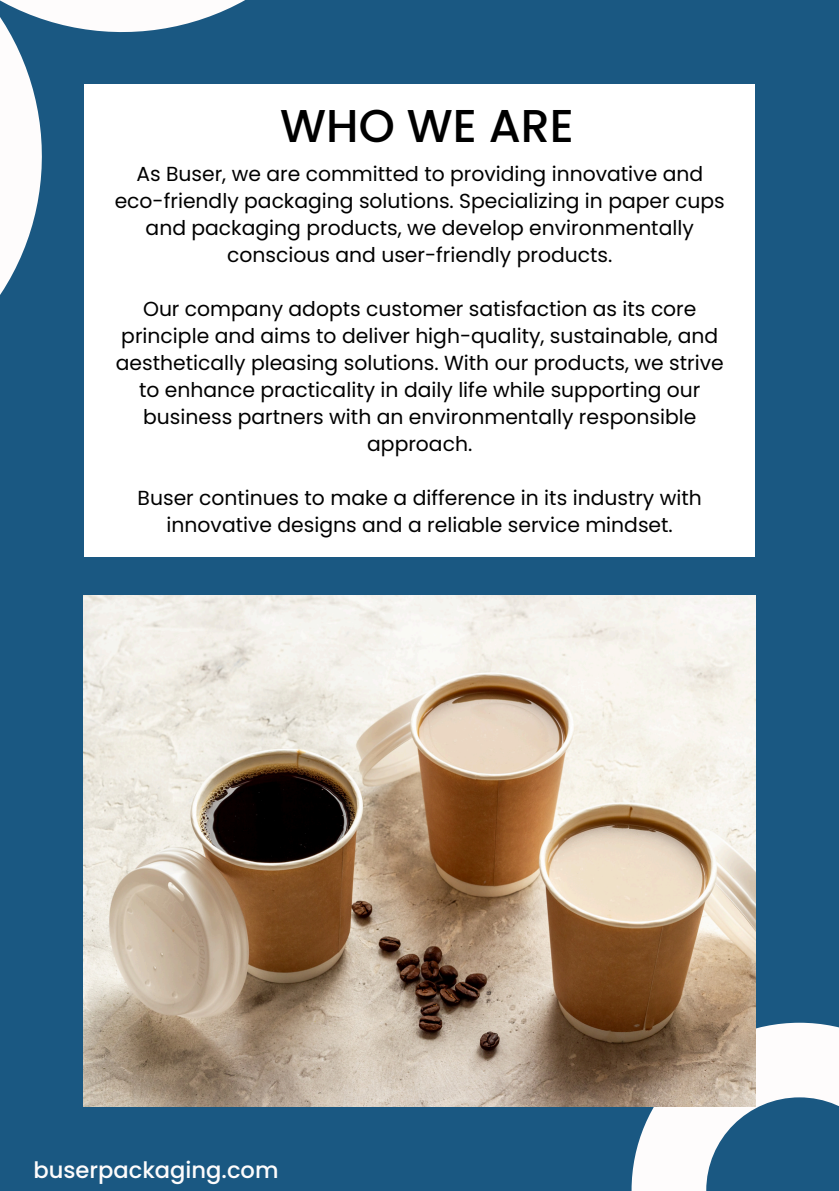
<style>
.page{position:relative;width:839px;height:1191px;background:#fff}
.page>*{position:absolute;margin:0;border:0;box-sizing:border-box;transform-origin:0 0}
.t1{font:500 46px "Poppins";color:#000}
.t2{font:500 22.6px "Poppins";color:#fefcfc}
.t3{font:20.4px/27px "Poppins";color:#000;text-align:center}
</style>
<div class="page">
<div style="left:0;top:0;width:838px;height:1191px;background:#1a5882"></div>
<svg style="left:0;top:0;width:245px;height:295px"></svg>
<div style="left:84px;top:84px;width:670px;height:473px;background:#fff"></div>
<svg style="left:631px;top:1023px;width:207px;height:168px"></svg>
<img style="left:84px;top:595px;width:671px;height:512px">
<p class="t1" style="left:280px;top:94px;width:295px">WHO WE ARE</p>
<h1 class="t3" style="left:115px;top:161px;width:611px">As Buser, we are committed to providing innovative and eco-friendly packaging solutions. Specializing in paper cups and packaging products, we develop environmentally conscious and user-friendly products.</h1>
<p class="t3" style="left:116px;top:296px;width:609px">Our company adopts customer satisfaction as its core principle and aims to deliver high-quality, sustainable, and aesthetically pleasing solutions. With our products, we strive to enhance practicality in daily life while supporting our business partners with an environmentally responsible approach.</p>
<p class="t3" style="left:138px;top:485px;width:565px">Buser continues to make a difference in its industry with innovative designs and a reliable service mindset.</p>
<p class="t2" style="left:33px;top:1154px;width:246px">buserpackaging.com</p>
</div>
